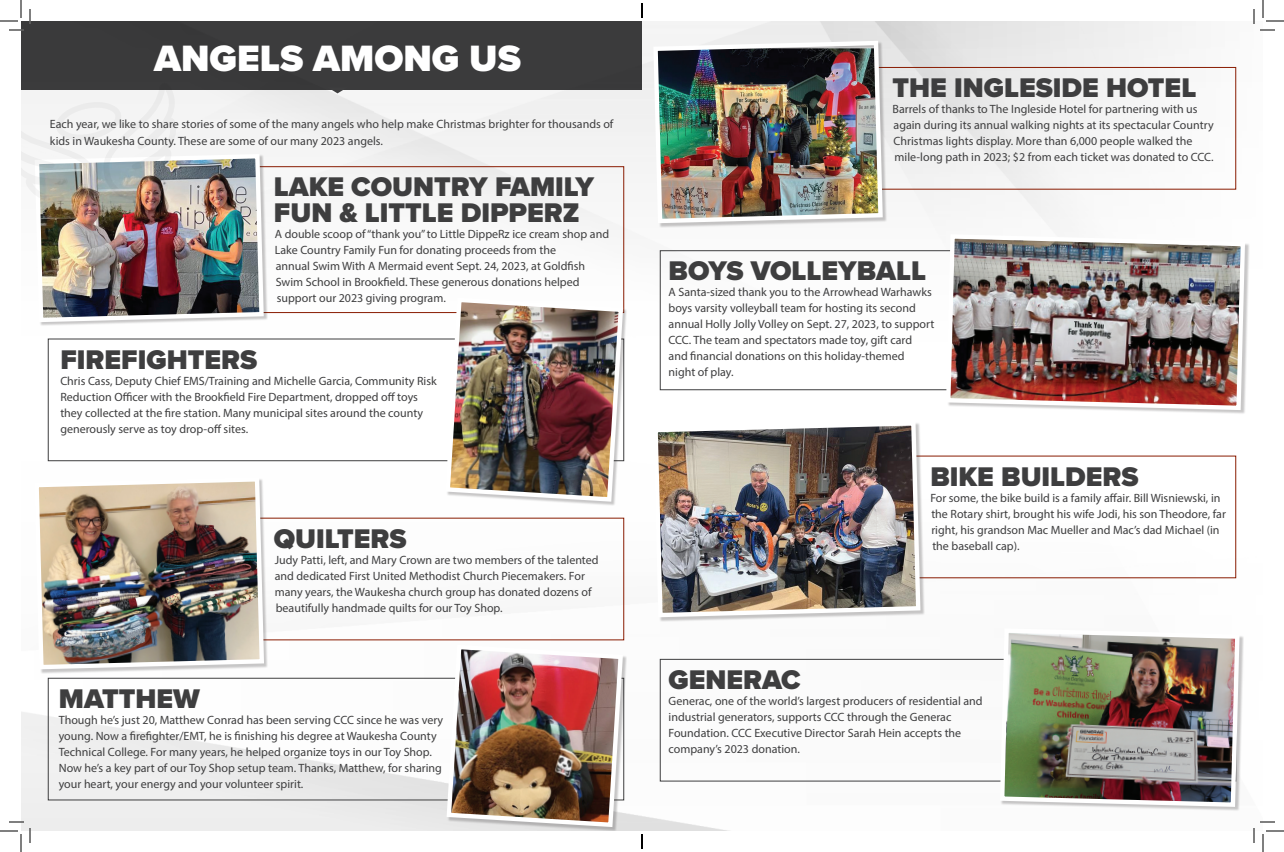
<style>
.page{position:relative;width:1284px;height:852px;background:#fff}
.page>*{position:absolute;margin:0;border:0;box-sizing:border-box;transform-origin:0 0}
.t1{font:900 38px "Proxima Nova";color:#fff}
.t2{font:900 28px/26px "Proxima Nova";color:#3e3e3f}
.t3{font:12px/16px "Myriad Pro";color:#3e3e3f}
</style>
<div class="page">
<img style="left:375px;top:21px;width:602px;height:370px">
<img style="left:977px;top:21px;width:260px;height:761px">
<img style="left:444px;top:416px;width:535px;height:415px">
<div style="left:35px;top:155px;width:233px;height:172px;background:#231f20;opacity:.25"></div>
<div style="left:660px;top:67px;width:576px;height:122px;border:1px solid #891c02"></div>
<div style="left:654px;top:42px;width:233px;height:186px;background:#231f20;opacity:.25"></div>
<img style="left:651px;top:39px;width:234px;height:186px">
<img style="left:651px;top:419px;width:272px;height:201px">
<div style="left:947px;top:235px;width:303px;height:180px;background:#231f20;opacity:.25"></div>
<img style="left:944px;top:232px;width:303px;height:180px">
<div style="left:660px;top:659px;width:576px;height:122px;border:1px solid #3e3e3f"></div>
<div style="left:1001px;top:629px;width:243px;height:183px;background:#231f20;opacity:.25"></div>
<img style="left:998px;top:626px;width:244px;height:183px">
<div style="left:21px;top:21px;width:621px;height:69px;background:#3e3e3f"></div>
<svg style="left:328px;top:90px;width:19px;height:3px"></svg>
<img style="left:21px;top:90px;width:245px;height:234px">
<div style="left:48px;top:339px;width:576px;height:122px;border:1px solid #3e3e3f"></div>
<div style="left:446px;top:298px;width:182px;height:208px;background:#231f20;opacity:.25"></div>
<img style="left:443px;top:295px;width:182px;height:209px">
<div style="left:48px;top:678px;width:576px;height:122px;border:1px solid #3e3e3f"></div>
<div style="left:447px;top:645px;width:180px;height:186px;background:#231f20;opacity:.25"></div>
<img style="left:444px;top:642px;width:181px;height:187px">
<div style="left:35px;top:478px;width:234px;height:196px;background:#231f20;opacity:.25"></div>
<img style="left:32px;top:478px;width:234px;height:194px">
<svg style="left:0;top:0;width:31px;height:31px"></svg>
<svg style="left:0;top:821px;width:31px;height:31px"></svg>
<svg style="left:1253px;top:0;width:31px;height:31px"></svg>
<svg style="left:1253px;top:821px;width:31px;height:31px"></svg>
<svg style="left:641px;top:3px;width:2px;height:15px"></svg>
<svg style="left:641px;top:834px;width:2px;height:15px"></svg>
<p class="t1" style="left:154px;top:30px;width:368px">ANGELS AMONG US</p>
<p class="t3" style="left:50px;top:115px;width:565px;line-height:17px">Each year, we like to share stories of some of the many angels who help make Christmas brighter for thousands of kids in Waukesha County. These are some of our many 2023 angels.</p>
<p class="t2" style="left:274px;top:174px;width:322px">LAKE COUNTRY FAMILY<br>FUN &amp; LITTLE DIPPERZ</p>
<p class="t3" style="left:275px;top:226px;width:336px">A double scoop of “thank you” to Little DippeRz ice cream shop and<br>Lake Country Family Fun for donating proceeds from the</p>
<p class="t3" style="left:276px;top:258px;width:311px">annual Swim With A Mermaid event Sept. 24, 2023, at Goldfish<br>Swim School in Brookfield. These generous donations helped</p>
<p class="t3" style="left:277px;top:290px;width:171px">support our 2023 giving program.</p>
<p class="t2" style="left:60px;top:346px;width:199px">FIREFIGHTERS</p>
<p class="t3" style="left:60px;top:373px;width:378px">Chris Cass, Deputy Chief EMS/Training and Michelle Garcia, Community Risk Reduction Officer with the Brookfield Fire Department, dropped off toys they collected at the fire station. Many municipal sites around the county generously serve as toy drop-off sites.</p>
<p class="t2" style="left:274px;top:525px;width:134px">QUILTERS</p>
<p class="t3" style="left:275px;top:552px;width:325px">Judy Patti, left, and Mary Crown are two members of the talented and dedicated First United Methodist Church Piecemakers. For many years, the Waukesha church group has donated dozens of beautifully handmade quilts for our Toy Shop.</p>
<p class="t2" style="left:59px;top:686px;width:143px">MATTHEW</p>
<p class="t3" style="left:59px;top:712px;width:386px">Though he’s just 20, Matthew Conrad has been serving CCC since he was very young. Now a firefighter/EMT, he is finishing his degree at Waukesha County Technical College. For many years, he helped organize toys in our Toy Shop.<br>Now he’s a key part of our Toy Shop setup team. Thanks, Matthew, for sharing your heart, your energy and your volunteer spirit.</p>
<p class="t2" style="left:893px;top:75px;width:305px">THE INGLESIDE HOTEL</p>
<p class="t3" style="left:893px;top:101px;width:323px">Barrels of thanks to The Ingleside Hotel for partnering with us again during its annual walking nights at its spectacular Country<br>Christmas lights display. More than 6,000 people walked the</p>
<p class="t3" style="left:895px;top:149px;width:321px">mile-long path in 2023; $2 from each ticket was donated to CCC.</p>
<p class="t2" style="left:669px;top:258px;width:259px">BOYS VOLLEYBALL</p>
<p class="t3" style="left:669px;top:284px;width:267px">A Santa-sized thank you to the Arrowhead Warhawks boys varsity volleyball team for hosting its second annual Holly Jolly Volley on Sept. 27, 2023, to support CCC. The team and spectators made toy, gift card and financial donations on this holiday-themed night of play.</p>
<p class="t2" style="left:930px;top:463px;width:210px">BIKE BUILDERS</p>
<p class="t3" style="left:930px;top:490px;width:297px">For some, the bike build is a family affair. Bill Wisniewski, in the Rotary shirt, brought his wife Jodi, his son Theodore, far right, his grandson Mac Mueller and Mac’s dad Michael (in the baseball cap).</p>
<p class="t2" style="left:669px;top:667px;width:134px">GENERAC</p>
<p class="t3" style="left:669px;top:693px;width:316px">Generac, one of the world’s largest producers of residential and industrial generators, supports CCC through the Generac</p>
<p class="t3" style="left:669px;top:725px;width:294px">Foundation. CCC Executive Director Sarah Hein accepts the</p>
<p class="t3" style="left:669px;top:741px;width:133px">company’s 2023 donation.</p>
</div>
